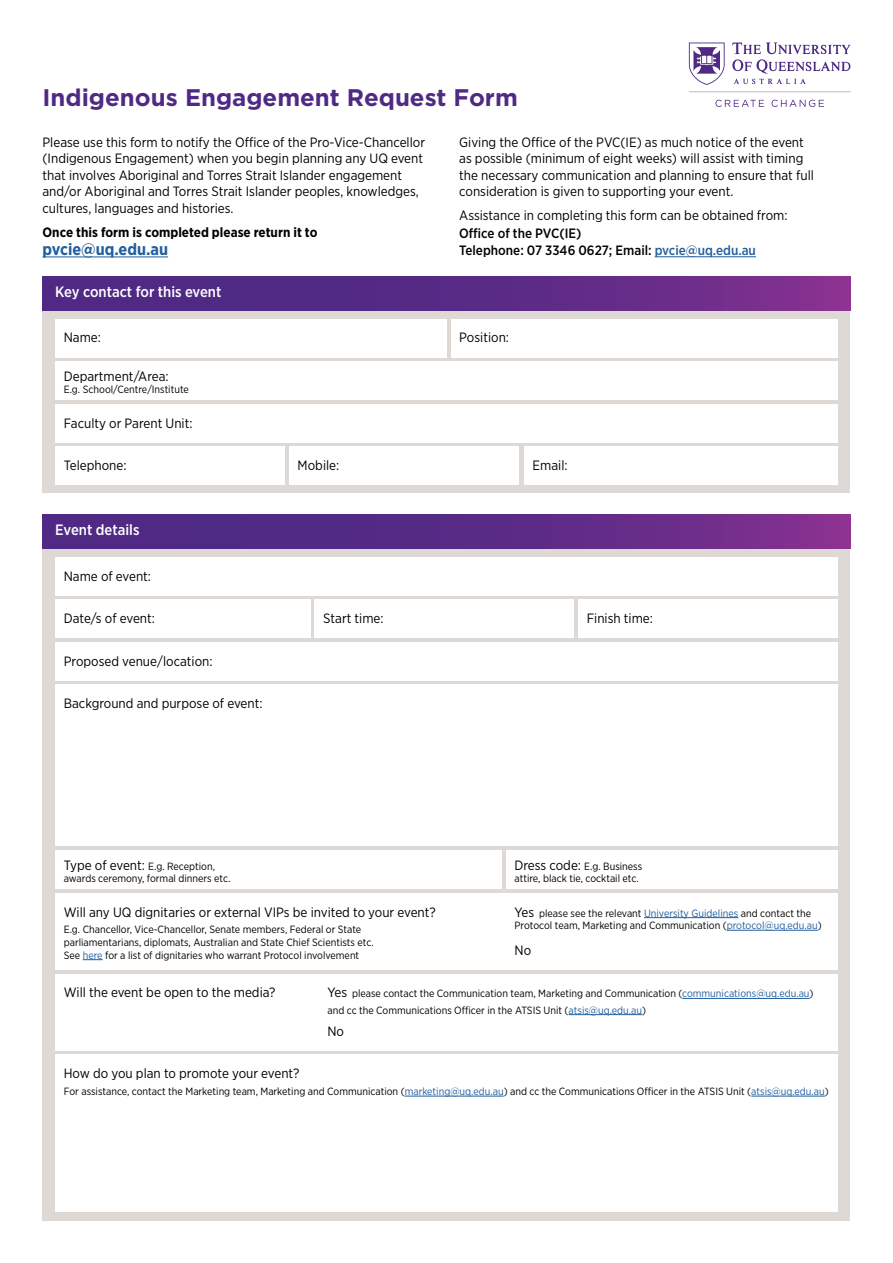
<style>
.page{position:relative;width:893px;height:1263px;background:#fff}
.page>*{position:absolute;margin:0;border:0;box-sizing:border-box;transform-origin:0 0}
.t1{font:700 24px "Gotham";color:#4f2a84}
.t2{font:700 16.5px "Gotham Narrow";color:#215e9e}
.t3{font:500 15px "Gotham Narrow";color:#fff}
.t4{font:13.5px/16.5px "Gotham Narrow";color:#000}
.t5{font:500 13.5px/17.5px "Gotham Narrow";color:#000}
.t6{font:700 13.5px "Gotham Narrow";color:#000}
.t7{font:10.5px/12.6px "Gotham Narrow";color:#000}
.s1{color:#215e9e}
.s2{font-size:13.5px}
</style>
<div class="page">
<svg style="left:689px;top:43px;width:161px;height:64px"></svg>
<hr style="left:43px;top:256px;width:125px;height:1px;background:#215e9e">
<hr style="left:655px;top:256px;width:101px;height:1px;background:#215e9e">
<div style="left:43px;top:276px;width:807px;height:217px;background:#ded9d5"></div>
<svg style="left:43px;top:276px;width:807px;height:34px;background:#5e2b87"></svg>
<div style="left:55px;top:319px;width:391px;height:38px;background:#fff"></div>
<div style="left:451px;top:319px;width:387px;height:38px;background:#fff"></div>
<div style="left:55px;top:361px;width:783px;height:39px;background:#fff"></div>
<div style="left:55px;top:404px;width:783px;height:38px;background:#fff"></div>
<div style="left:55px;top:446px;width:230px;height:39px;background:#fff"></div>
<div style="left:289px;top:446px;width:230px;height:39px;background:#fff"></div>
<div style="left:524px;top:446px;width:314px;height:39px;background:#fff"></div>
<div style="left:43px;top:514px;width:807px;height:706px;background:#ded9d5"></div>
<svg style="left:43px;top:514px;width:807px;height:35px;background:#5e2b87"></svg>
<div style="left:55px;top:557px;width:783px;height:38px;background:#fff"></div>
<div style="left:55px;top:600px;width:255px;height:38px;background:#fff"></div>
<div style="left:55px;top:642px;width:783px;height:38px;background:#fff"></div>
<div style="left:578px;top:600px;width:260px;height:38px;background:#fff"></div>
<div style="left:315px;top:600px;width:259px;height:38px;background:#fff"></div>
<div style="left:55px;top:685px;width:783px;height:161px;background:#fff"></div>
<div style="left:55px;top:850px;width:447px;height:39px;background:#fff"></div>
<div style="left:506px;top:850px;width:332px;height:39px;background:#fff"></div>
<div style="left:55px;top:893px;width:783px;height:76px;background:#fff"></div>
<svg style="left:83px;top:959px;width:20px;height:1px"></svg>
<hr style="left:644px;top:917px;width:94px;height:1px;background:#215e9e">
<hr style="left:727px;top:930px;width:91px;height:1px;background:#215e9e">
<div style="left:55px;top:974px;width:783px;height:76px;background:#fff"></div>
<hr style="left:682px;top:998px;width:128px;height:1px;background:#215e9e">
<hr style="left:569px;top:1014px;width:73px;height:1px;background:#215e9e">
<div style="left:55px;top:1054px;width:783px;height:158px;background:#fff"></div>
<hr style="left:405px;top:1096px;width:99px;height:1px;background:#215e9e">
<hr style="left:751px;top:1096px;width:74px;height:1px;background:#215e9e">
<h1 class="t1" style="left:43px;top:82px;width:477px">Indigenous Engagement Request Form</h1>
<p class="t4" style="left:459px;top:134px;width:356px">Giving the Office of the PVC(IE) as much notice of the event as possible (minimum of eight weeks) will assist with timing the necessary communication and planning to ensure that full consideration is given to supporting your event.</p>
<p class="t4" style="left:459px;top:207px;width:330px">Assistance in completing this form can be obtained from:</p>
<p class="t5" style="left:459px;top:224px;width:298px">Office of the PVC(IE)<br>Telephone: 07 3346 0627; Email: <span class="s1">pvcie@uq.edu.au</span></p>
<p class="t3" style="left:55px;top:282px;width:168px">Key contact for this event</p>
<p class="t4" style="left:64px;top:329px;width:39px">Name:</p>
<p class="t4" style="left:459px;top:329px;width:51px">Position:</p>
<p class="t4" style="left:64px;top:372px;width:51px">Position:</p>
<p class="t4" style="left:43px;top:134px;width:384px">Please use this form to notify the Office of the Pro-Vice-Chancellor (Indigenous Engagement) when you begin planning any UQ event that involves Aboriginal and Torres Strait Islander engagement and/or Aboriginal and Torres Strait Islander peoples, knowledges, cultures, languages and histories.</p>
<p class="t6" style="left:43px;top:224px;width:276px">Once this form is completed please return it to</p>
<p class="t2" style="left:43px;top:239px;width:127px">pvcie@uq.edu.au</p>
<p class="t4" style="left:64px;top:367px;width:106px">Department/Area:</p>
<p class="t7" style="left:64px;top:383px;width:127px">E.g. School/Centre/Institute</p>
<p class="t4" style="left:64px;top:414px;width:130px">Faculty or Parent Unit:</p>
<p class="t4" style="left:64px;top:457px;width:64px">Telephone:</p>
<p class="t4" style="left:298px;top:457px;width:43px">Mobile:</p>
<p class="t4" style="left:533px;top:457px;width:37px">Email:</p>
<p class="t3" style="left:55px;top:520px;width:86px">Event details</p>
<p class="t4" style="left:64px;top:567px;width:89px">Name of event:</p>
<p class="t4" style="left:64px;top:610px;width:93px">Date/s of event:</p>
<p class="t4" style="left:64px;top:652px;width:150px">Proposed venue/location:</p>
<p class="t4" style="left:64px;top:695px;width:200px">Background and purpose of event:</p>
<p class="t4" style="left:323px;top:610px;width:62px">Start time:</p>
<p class="t4" style="left:587px;top:610px;width:68px">Finish time:</p>
<p class="t7" style="left:64px;top:859px;width:168px"><span class="s2">Type of event:</span> E.g. Reception, awards ceremony, formal dinners etc.</p>
<p class="t7" style="left:514px;top:859px;width:129px"><span class="s2">Dress code:</span> E.g. Business attire, black tie, cocktail etc.</p>
<p class="t4" style="left:64px;top:903px;width:374px">Will any UQ dignitaries or external VIPs be invited to your event?</p>
<p class="t7" style="left:64px;top:923px;width:311px">E.g. Chancellor, Vice-Chancellor, Senate members, Federal or State parliamentarians, diplomats, Australian and State Chief Scientists etc.<br>See <span class="s1">here</span> for a list of dignitaries who warrant Protocol involvement</p>
<p class="t7" style="left:514px;top:906px;width:309px"><span class="s2">Yes</span> please see the relevant <span class="s1">University Guidelines</span> and contact the<br>Protocol team, Marketing and Communication (<span class="s1">protocol@uq.edu.au</span>)</p>
<p class="t4" style="left:514px;top:941px;width:18px">No</p>
<p class="t4" style="left:64px;top:984px;width:213px">Will the event be open to the media?</p>
<p class="t7" style="left:327px;top:985px;width:488px;line-height:16.2px"><span class="s2">Yes</span> please contact the Communication team, Marketing and Communication (<span class="s1">communications@uq.edu.au</span>) and cc the Communications Officer in the ATSIS Unit (<span class="s1">atsis@uq.edu.au</span>)</p>
<p class="t4" style="left:327px;top:1022px;width:18px">No</p>
<p class="t4" style="left:64px;top:1065px;width:237px">How do you plan to promote your event?</p>
<p class="t7" style="left:64px;top:1085px;width:767px">For assistance, contact the Marketing team, Marketing and Communication (<span class="s1">marketing@uq.edu.au</span>) and cc the Communications Officer in the ATSIS Unit (<span class="s1">atsis@uq.edu.au</span>)</p>
</div>
